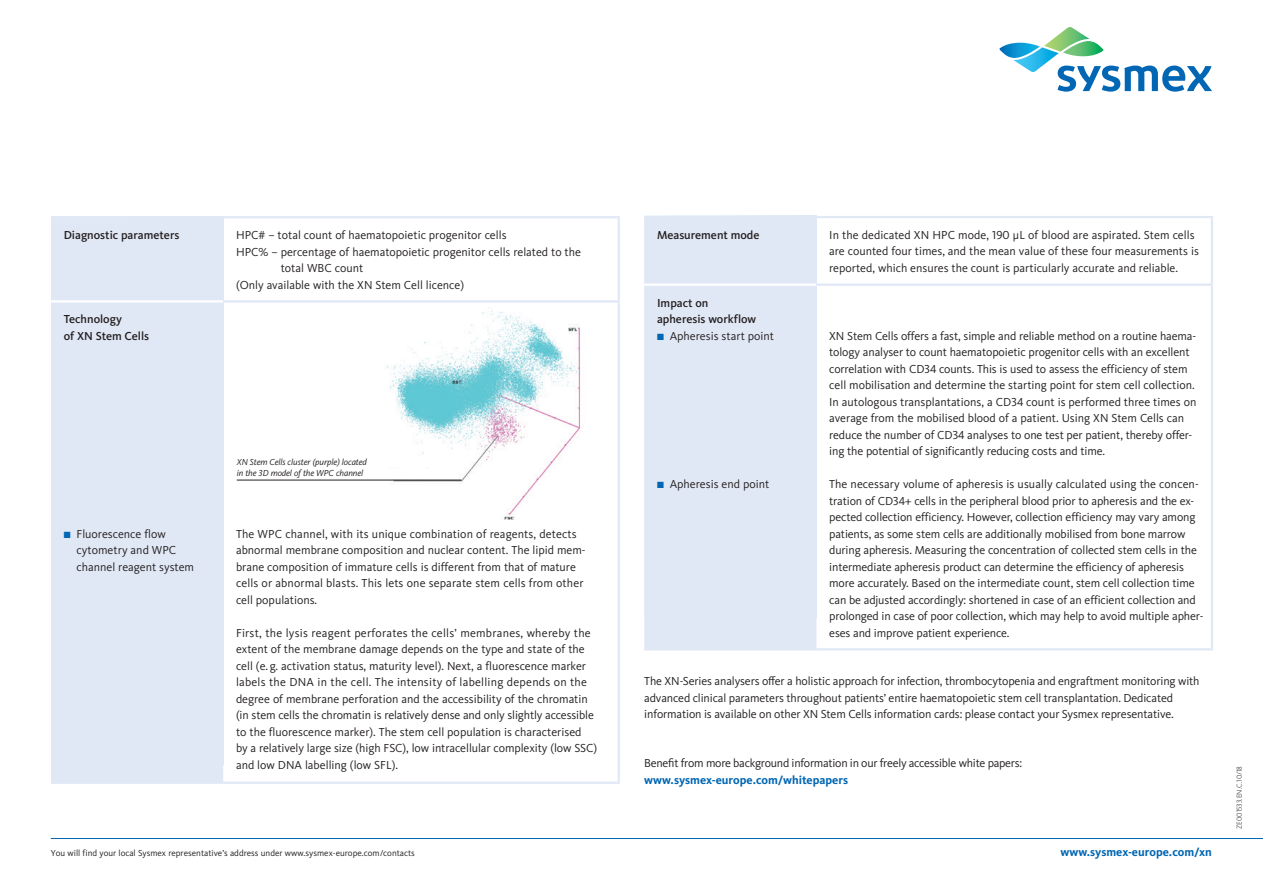
<style>
.page{position:relative;width:1263px;height:893px;background:#fff}
.page>*{position:absolute;margin:0;border:0;box-sizing:border-box;transform-origin:0 0}
.t1{font:12px/16.5px "Kievit Pro";letter-spacing:-.005em;color:#231f20}
.t2{font:500 12px/16.5px "Kievit Pro";color:#231f20}
.t3{font:700 12px "Kievit Pro";color:#0166b3}
.Adressangabe_Regular{font:9px "Kievit Pro";color:#231f20}
.t4{font:italic 9px/10.5px "Kievit Pro";letter-spacing:-.01em;color:#231f20}
.t5{font:300 7.5px "Kievit Pro";color:#231f20}
.s1{color:#0166b3}
.s2{font-weight:700;color:#0166b3}
</style>
<div class="page">
<hr style="left:51px;top:838px;width:1212px;height:1px;background:#0166b3">
<div style="left:51px;top:218px;width:172px;height:564px;background:#e1e8f5"></div>
<hr style="left:51px;top:300px;width:172px;height:2px;background:#fff">
<hr style="left:223px;top:216px;width:397px;height:2px;background:#e1e8f5">
<hr style="left:618px;top:218px;width:2px;height:82px;background:#e1e8f5">
<hr style="left:223px;top:300px;width:397px;height:2px;background:#e1e8f5">
<hr style="left:618px;top:302px;width:2px;height:480px;background:#e1e8f5">
<hr style="left:223px;top:782px;width:397px;height:2px;background:#e1e8f5">
<hr style="left:51px;top:216px;width:172px;height:2px;background:#e1e8f5">
<hr style="left:51px;top:782px;width:172px;height:2px;background:#e1e8f5">
<div style="left:644px;top:218px;width:172px;height:430px;background:#e1e8f5"></div>
<hr style="left:644px;top:284px;width:172px;height:2px;background:#fff">
<hr style="left:816px;top:216px;width:397px;height:2px;background:#e1e8f5">
<hr style="left:1211px;top:218px;width:2px;height:66px;background:#e1e8f5">
<hr style="left:816px;top:284px;width:397px;height:2px;background:#e1e8f5">
<hr style="left:1211px;top:286px;width:2px;height:362px;background:#e1e8f5">
<hr style="left:816px;top:648px;width:397px;height:2px;background:#e1e8f5">
<hr style="left:644px;top:216px;width:172px;height:2px;background:#e1e8f5">
<hr style="left:644px;top:648px;width:172px;height:2px;background:#e1e8f5">
<img style="left:374px;top:311px;width:206px;height:209px">
<div style="left:387px;top:469px;width:47px;height:10px;background:#fff"></div>
<hr style="left:237px;top:480px;width:224px;height:1px;background:#231f20">
<svg style="left:999px;top:27px;width:213px;height:65px"></svg>
<p class="t2" style="left:64px;top:227px;width:117px">Diagnostic parameters</p>
<p class="t1" style="left:236px;top:227px;width:272px">HPC# – total count of haematopoietic progenitor cells</p>
<p class="t1" style="left:281px;top:243px;width:302px;text-indent:-45px">HPC% – percentage of haematopoietic progenitor cells related to the total WBC count</p>
<p class="t1" style="left:236px;top:276px;width:230px">(Only available with the XN Stem Cell licence)</p>
<p class="t2" style="left:64px;top:311px;width:87px">Technology<br>of XN Stem Cells</p>
<p class="t4" style="left:237px;top:457px;width:132px">XN Stem Cells cluster (purple) located in the 3D model of the WPC channel</p>
<p class="t1" style="left:77px;top:525px;width:119px;text-indent:-13px"><span class="s1">■</span> Fluorescence flow cytometry and WPC channel reagent system</p>
<p class="t1" style="left:236px;top:525px;width:349px">The WPC channel, with its unique combination of reagents, detects abnormal membrane composition and nuclear content. The lipid mem-- brane composition of immature cells is different from that of mature cells or abnormal blasts. This lets one separate stem cells from other cell populations.</p>
<p class="t1" style="left:236px;top:624px;width:363px">First, the lysis reagent perforates the cells’ membranes, whereby the extent of the membrane damage depends on the type and state of the cell (e.g. activation status, maturity level). Next, a fluorescence marker labels the DNA in the cell. The intensity of labelling depends on the degree of membrane perforation and the accessibility of the chromatin (in stem cells the chromatin is relatively dense and only slightly accessible to the fluorescence marker). The stem cell population is characterised<br>by a relatively large size (high FSC), low intracellular complexity (low SSC) and low DNA labelling (low SFL).</p>
<p class="t2" style="left:657px;top:227px;width:104px">Measurement mode</p>
<p class="t1" style="left:829px;top:227px;width:371px">In the dedicated XN HPC mode, 190 µL of blood are aspirated. Stem cells are counted four times, and the mean value of these four measurements is reported, which ensures the count is particularly accurate and reliable.</p>
<p class="t2" style="left:657px;top:294px;width:101px">Impact on apheresis workflow</p>
<p class="t1" style="left:657px;top:327px;width:119px"><span class="s1">■</span> Apheresis start point</p>
<p class="t1" style="left:829px;top:327px;width:369px">XN Stem Cells offers a fast, simple and reliable method on a routine haema&shy;tology analyser to count haematopoietic progenitor cells with an excellent correlation with CD34 counts. This is used to assess the efficiency of stem cell mobilisation and determine the starting point for stem cell collection.<br>In autologous transplantations, a CD34 count is performed three times on average from the mobilised blood of a patient. Using XN Stem Cells can reduce the number of CD34 analyses to one test per patient, thereby offer&shy;ing the potential of significantly reducing costs and time.</p>
<p class="t1" style="left:829px;top:476px;width:376px">The necessary volume of apheresis is usually calculated using the concen&shy;tration of CD34+ cells in the peripheral blood prior to apheresis and the ex-- pected collection efficiency. However, collection efficiency may vary among patients, as some stem cells are additionally mobilised from bone marrow during apheresis. Measuring the concentration of collected stem cells in the intermediate apheresis product can determine the efficiency of apheresis more accurately. Based on the intermediate count, stem cell collection time can be adjusted accordingly: shortened in case of an efficient collection and prolonged in case of poor collection, which may help to avoid multiple apher&shy;eses and improve patient experience.</p>
<p class="t1" style="left:657px;top:476px;width:114px"><span class="s1">■</span> Apheresis end point</p>
<p class="t1" style="left:644px;top:673px;width:557px">The XN-Series analysers offer a holistic approach for infection, thrombocytopenia and engraftment monitoring with advanced clinical parameters throughout patients’ entire haematopoietic stem cell transplantation. Dedicated information is available on other XN Stem Cells information cards: please contact your Sysmex representative.</p>
<p class="t1" style="left:644px;top:755px;width:379px">Benefit from more background information in our freely accessible white papers: <span class="s2">www.sysmex-europe.com/whitepapers</span></p>
<p class="Adressangabe_Regular" style="left:51px;top:847px;width:366px">You will find your local Sysmex representative’s address under www.sysmex-europe.com/contacts</p>
<p class="t3" style="left:1060px;top:845px;width:153px">www.sysmex-europe.com/xn</p>
<p class="t5" style="left:1235px;top:829px;width:65px;rotate:-90deg">ZE001533.EN.C.10/18</p>
</div>
